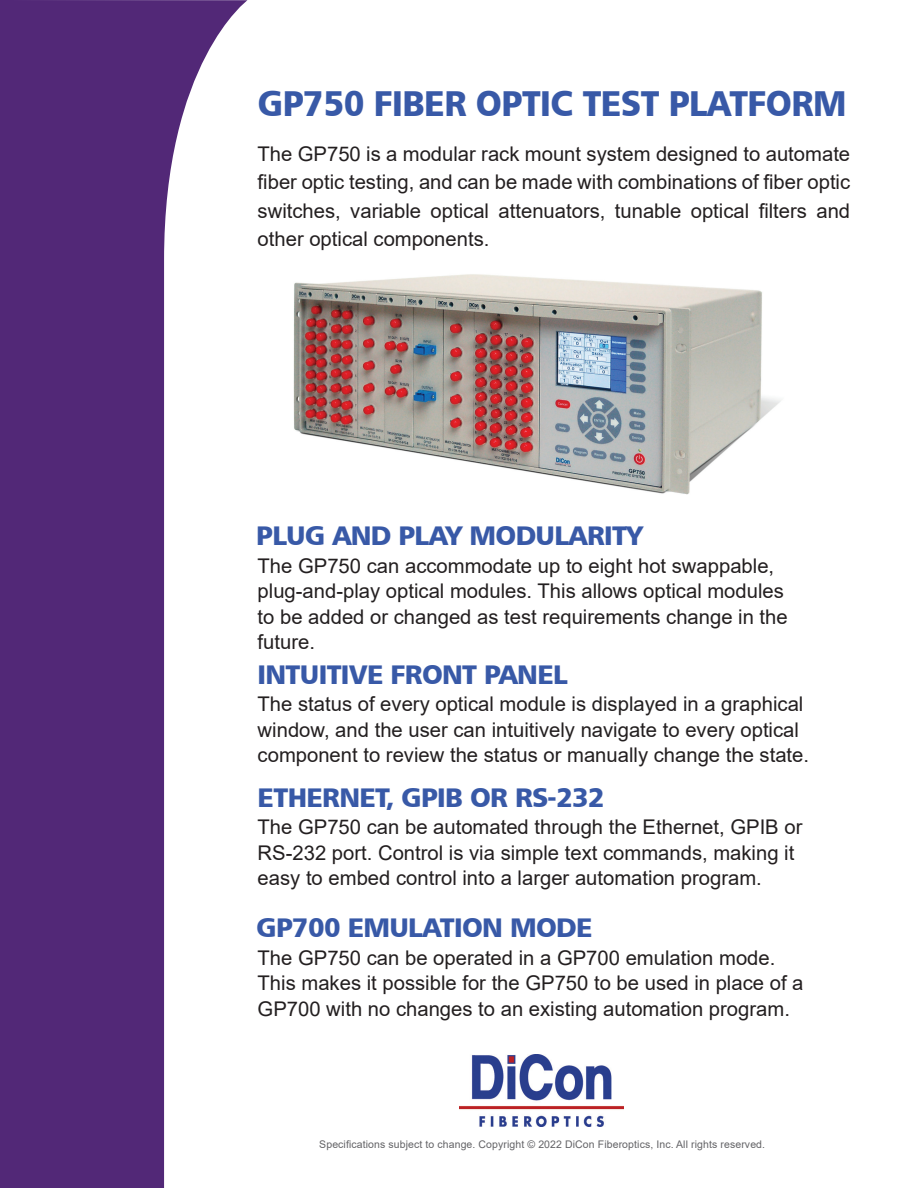
<style>
.page{position:relative;width:918px;height:1188px;background:#fff}
.page>*{position:absolute;margin:0;border:0;box-sizing:border-box;transform-origin:0 0}
.t1{font:36px "Humanist 777 BT Black B";letter-spacing:-.015em;color:#3859a7;scale:.94 1}
.t2{font:27px "Humanist 777 BT Black B";letter-spacing:-.025em;color:#3859a7}
.t3{font:20.25px/25.5px "Arial";color:#231f20}
.t4{font:10.5px "Arial";letter-spacing:.01em;color:#636366}
</style>
<div class="page">
<img style="left:293px;top:274px;width:488px;height:221px">
<svg style="left:0;top:0;width:248px;height:1188px;fill:#522877"></svg>
<img style="left:460px;top:1054px;width:163px;height:73px">
<h1 class="t1" style="left:258px;top:80px;width:628px">GP750 FIBER OPTIC TEST PLATFORM</h1>
<p class="t3" style="left:258px;top:139px;width:594px;line-height:28.5px;text-align:justify">The GP750 is a modular rack mount system designed to automate fiber optic testing, and can be made with combinations of fiber optic switches, variable optical attenuators, tunable optical filters and other optical components.</p>
<h2 class="t2" style="left:256px;top:519px;width:389px">PLUG AND PLAY MODULARITY</h2>
<p class="t3" style="left:258px;top:553px;width:532px">The GP750 can accommodate up to eight hot swappable, plug-and-play optical modules. This allows optical modules to be added or changed as test requirements change in the future.</p>
<h2 class="t2" style="left:258px;top:657px;width:312px">INTUITIVE FRONT PANEL</h2>
<p class="t3" style="left:258px;top:691px;width:553px">The status of every optical module is displayed in a graphical window, and the user can intuitively navigate to every optical component to review the status or manually change the state.</p>
<h2 class="t2" style="left:258px;top:780px;width:348px">ETHERNET, GPIB OR RS-232</h2>
<p class="t3" style="left:258px;top:814px;width:546px">The GP750 can be automated through the Ethernet, GPIB or<br>RS-232 port. Control is via simple text commands, making it easy to embed control into a larger automation program.</p>
<h2 class="t2" style="left:256px;top:911px;width:338px">GP700 EMULATION MODE</h2>
<p class="t3" style="left:258px;top:945px;width:547px">The GP750 can be operated in a GP700 emulation mode.<br>This makes it possible for the GP750 to be used in place of a<br>GP700 with no changes to an existing automation program.</p>
<p class="t4" style="left:319px;top:1137px;width:447px">Specifications subject to change. Copyright © 2022 DiCon Fiberoptics, Inc. All rights reserved.</p>
</div>
